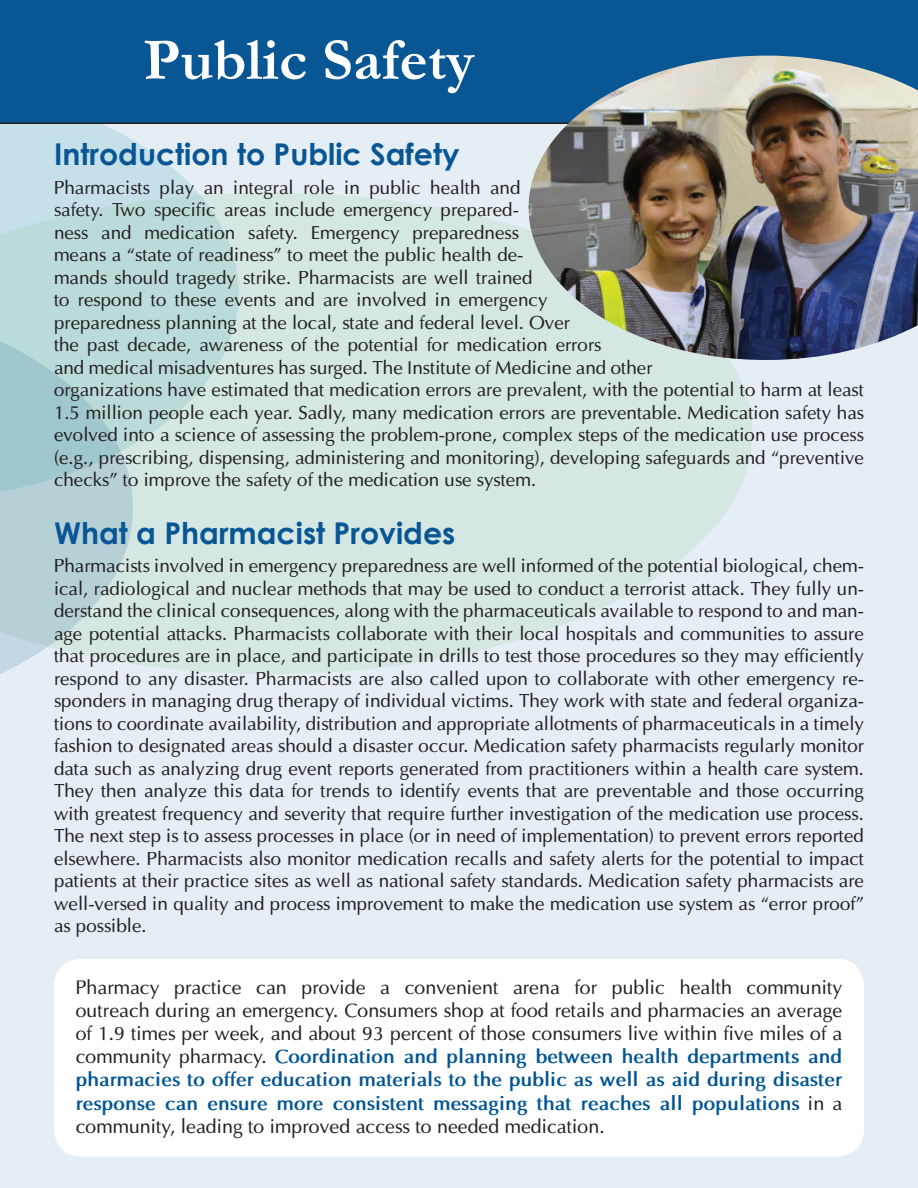
<style>
.page{position:relative;width:918px;height:1188px;background:#e4eef4}
.page>*{position:absolute;margin:0;border:0;box-sizing:border-box;transform-origin:0 0}
.t1{font:700 60px "Garamond";color:#fff}
.t2{font:700 30px "Century Gothic";color:#095695}
.t3{font:19.5px/23.2px "Optima";color:#231f20;text-align:justify}
.t4{font:18.75px/22.5px "Optima";color:#231f20}
.s1{font-weight:700;color:#005594}
</style>
<div class="page">
<svg style="left:0;top:124px;width:198px;height:69px;fill:#c5e0e9"></svg>
<svg style="left:0;top:193px;width:752px;height:481px;background:#d3e6e2"></svg>
<svg style="left:0;top:301px;width:133px;height:373px;background:#b7d4d7"></svg>
<div style="left:0;top:0;width:918px;height:124px;background:#095695"></div>
<img style="left:529px;top:56px;width:389px;height:304px">
<div style="left:54px;top:959px;width:810px;height:197px;background:#fff;border-radius:27px"></div>
<h1 class="t1" style="left:143px;top:19px;width:333px">Public Safety</h1>
<h2 class="t2" style="left:54px;top:131px;width:407px">Introduction to Public Safety</h2>
<p class="t4" style="left:54px;top:176px;width:812px">Pharmacists play an integral role in public health and<br>safety. Two specific areas include emergency prepared-<br>ness and medication safety. Emergency preparedness<br>means a “state of readiness” to meet the public health de-<br>mands should tragedy strike. Pharmacists are well trained<br>to respond to these events and are involved in emergency<br>preparedness planning at the local, state and federal level. Over<br>the past decade, awareness of the potential for medication errors<br>and medical misadventures has surged. The Institute of Medicine and other<br>organizations have estimated that medication errors are prevalent, with the potential to harm at least 1.5 million people each year. Sadly, many medication errors are preventable. Medication safety has evolved into a science of assessing the problem-prone, complex steps of the medication use process (e.g., prescribing, dispensing, administering and monitoring), developing safeguards and “preventive checks” to improve the safety of the medication use system.</p>
<h2 class="t2" style="left:54px;top:510px;width:403px">What a Pharmacist Provides</h2>
<p class="t4" style="left:54px;top:554px;width:812px;text-align:justify">Pharmacists involved in emergency preparedness are well informed of the potential biological, chem&shy;ical, radiological and nuclear methods that may be used to conduct a terrorist attack. They fully un&shy;derstand the clinical consequences, along with the pharmaceuticals available to respond to and man&shy;age potential attacks. Pharmacists collaborate with their local hospitals and communities to assure that procedures are in place, and participate in drills to test those procedures so they may efficiently respond to any disaster. Pharmacists are also called upon to collaborate with other emergency re&shy;sponders in managing drug therapy of individual victims. They work with state and federal organiza&shy;tions to coordinate availability, distribution and appropriate allotments of pharmaceuticals in a timely fashion to designated areas should a disaster occur. Medication safety pharmacists regularly monitor data such as analyzing drug event reports generated from practitioners within a health care system.<br>They then analyze this data for trends to identify events that are preventable and those occurring with greatest frequency and severity that require further investigation of the medication use process.<br>The next step is to assess processes in place (or in need of implementation) to prevent errors reported elsewhere. Pharmacists also monitor medication recalls and safety alerts for the potential to impact patients at their practice sites as well as national safety standards. Medication safety pharmacists are well-versed in quality and process improvement to make the medication use system as “error proof” as possible.</p>
<p class="t3" style="left:76px;top:975px;width:768px">Pharmacy practice can provide a convenient arena for public health community outreach during an emergency. Consumers shop at food retails and pharmacies an average of 1.9 times per week, and about 93 percent of those consumers live within five miles of a community pharmacy. <span class="s1">Coordination and planning between health departments and pharmacies to offer education materials to the public as well as aid during disaster response can ensure more consistent messaging that reaches all populations</span> in a community, leading to improved access to needed medication.</p>
</div>
